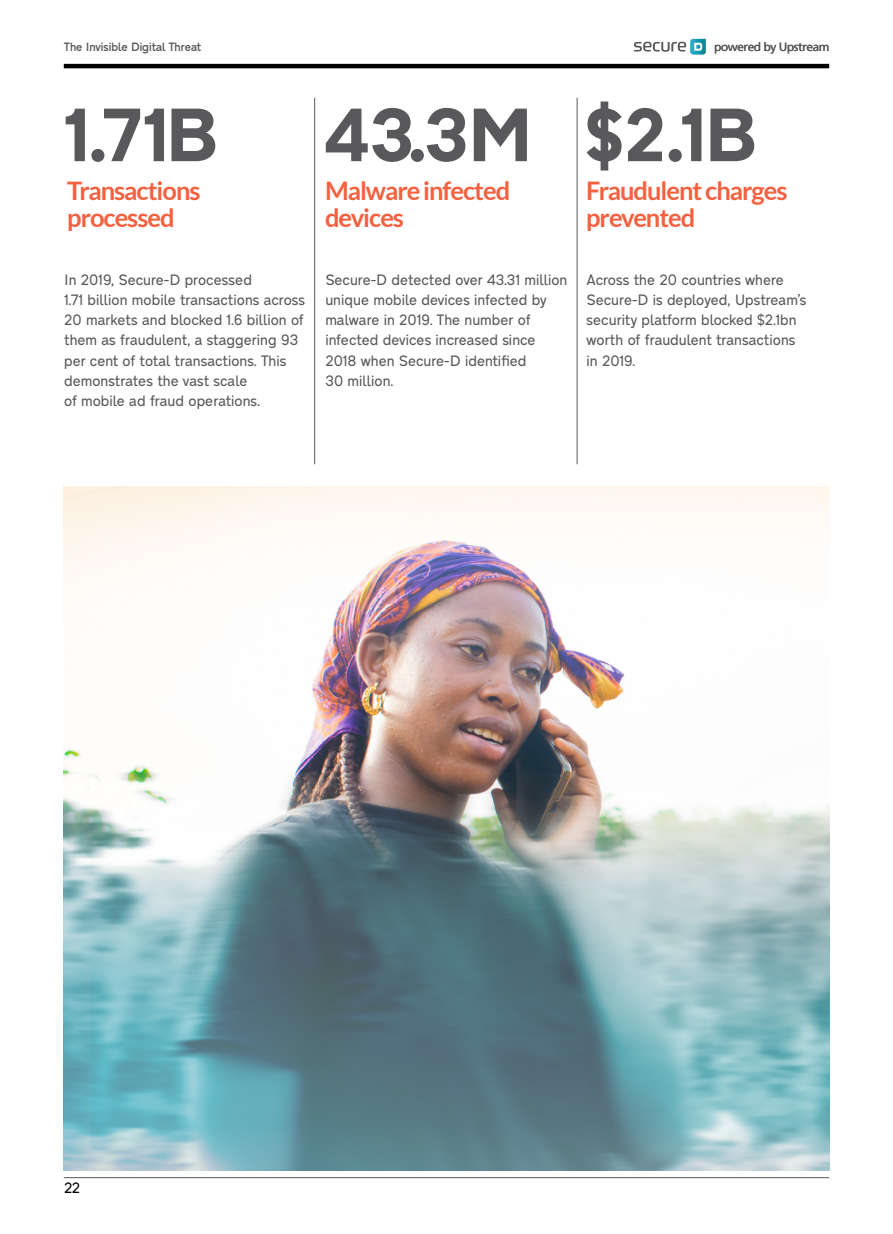
<style>
.page{position:relative;width:893px;height:1234px;background:#fff}
.page>*{position:absolute;margin:0;border:0;box-sizing:border-box;transform-origin:0 0}
.t1{font:700 75px "CF Dromon";letter-spacing:-.07em;color:#59595c}
.t2{font:700 25.5px/27px "Lato";letter-spacing:-.04em;color:#f46140}
.t3{font:15px/20.1px "CF Dromon";letter-spacing:-.04em;color:#58595b}
.t4{font:15px "CF Dromon";color:#000}
.t5{font:500 12px "CF Dromon";letter-spacing:-.05em;color:#59595c}
.t6{font:12px "Frutiger";letter-spacing:-.04em;color:#59595c}
</style>
<div class="page">
<hr style="left:64px;top:1177px;width:765px;height:1px;background:#59595c">
<svg style="left:634px;top:39px;width:72px;height:16px"></svg>
<hr style="left:64px;top:64px;width:765px;height:4px;background:#000">
<img style="left:64px;top:486px;width:765px;height:683px">
<hr style="left:314px;top:98px;width:1px;height:366px;background:#58595b">
<hr style="left:577px;top:98px;width:1px;height:366px;background:#58595b">
<p class="t5" style="left:64px;top:39px;width:139px">The Invisible Digital Threat</p>
<h1 class="t1" style="left:62px;top:86px;width:159px">1.71B</h1>
<h1 class="t1" style="left:324px;top:86px;width:212px">43.3M</h1>
<h2 class="t2" style="left:325px;top:177px;width:187px">Malware infected devices</h2>
<h2 class="t2" style="left:67px;top:177px;width:135px">Transactions processed</h2>
<p class="t3" style="left:64px;top:269px;width:243px">In 2019, Secure-D processed<br>1.71 billion mobile transactions across 20 markets and blocked 1.6 billion of them as fraudulent, a staggering 93 per cent of total transactions. This demonstrates the vast scale<br>of mobile ad fraud operations.</p>
<p class="t3" style="left:325px;top:269px;width:244px">Secure-D detected over 43.31 million unique mobile devices infected by malware in 2019. The number of infected devices increased since<br>2018 when Secure-D identified<br>30 million.</p>
<p class="t6" style="left:714px;top:40px;width:117px">powered by Upstream</p>
<h1 class="t1" style="left:583px;top:86px;width:177px">$2.1B</h1>
<h2 class="t2" style="left:586px;top:177px;width:203px">Fraudulent charges prevented</h2>
<p class="t3" style="left:586px;top:269px;width:222px">Across the 20 countries where<br>Secure-D is deployed, Upstream’s security platform blocked $2.1bn worth of fraudulent transactions in 2019.</p>
<p class="t4" style="left:64px;top:1178px;width:18px">22</p>
</div>
